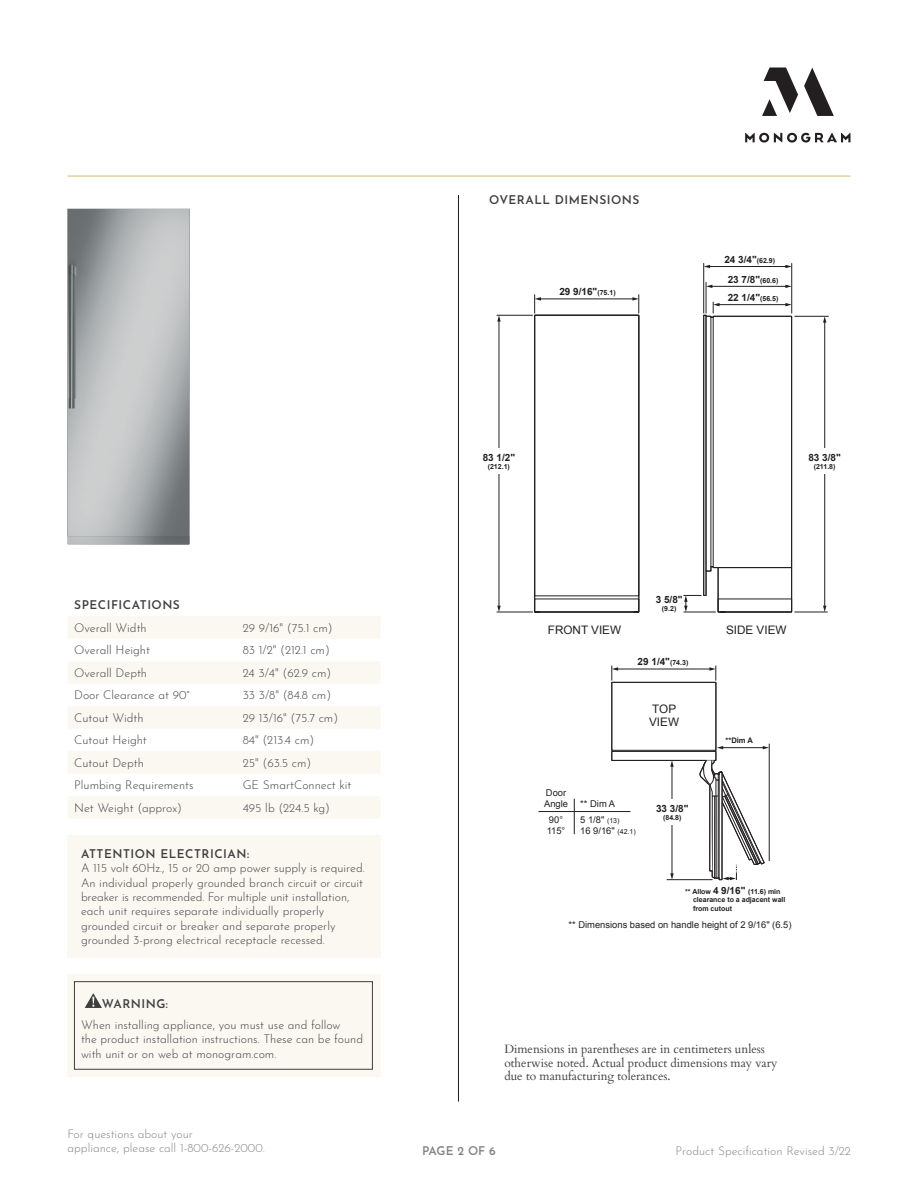
<style>
.page{position:relative;width:918px;height:1188px;background:#fff}
.page>*{position:absolute;margin:0;border:0;box-sizing:border-box;transform-origin:0 0}
.SPECIFATION_COPY{font:300 12px/14.4px "Josefin Sans";color:#3e3e3f}
.FOOT_NOTE{font:12px/13.5px "Cardo";color:#3e3e3f}
.t1{font:300 12px/14.4px "Josefin Sans";color:#808285}
.SPECIFATION_COPY-2{font:600 12px "Josefin Sans";letter-spacing:.04em;color:#3e3e3f}
.NOTES_HEADER{font:600 12px "Josefin Sans";letter-spacing:.04em;color:#3e3e3f}
.t2{font:600 12px "Josefin Sans";letter-spacing:-.015em;color:#808285}
.t3{font:11.7px/12.9px "Arial";color:#231f20}
.t4{font:700 9.9px "Arial";color:#231f20}
.t5{font:9.3px/11.2px "Arial";color:#231f20}
.t6{font:700 7.65px "Arial";color:#231f20}
.t7{font:700 7.05px/8.7px "Arial";color:#231f20}
.s1{font-size:7.05px}
.s2{font-weight:600}
.s3{font-size:9.9px}
</style>
<div class="page">
<hr style="left:458px;top:195px;width:1px;height:907px;background:#231f20">
<hr style="left:68px;top:176px;width:782px;height:1px;background:#dcbf7e">
<svg style="left:745px;top:68px;width:105px;height:75px"></svg>
<svg style="left:68px;top:616px;width:312px;height:202px;fill:#fbf8f2"></svg>
<hr style="left:703px;top:263px;width:1px;height:50px;background:#231f20">
<hr style="left:791px;top:263px;width:1px;height:50px;background:#231f20">
<hr style="left:709px;top:266px;width:78px;height:1px;background:#231f20">
<svg style="left:704px;top:265px;width:6px;height:3px"></svg>
<svg style="left:785px;top:265px;width:7px;height:3px"></svg>
<hr style="left:497px;top:612px;width:36px;height:1px;background:#231f20">
<hr style="left:497px;top:315px;width:36px;height:1px;background:#231f20">
<hr style="left:499px;top:320px;width:1px;height:287px;background:#231f20">
<svg style="left:497px;top:606px;width:4px;height:6px"></svg>
<svg style="left:497px;top:315px;width:4px;height:7px"></svg>
<hr style="left:795px;top:612px;width:32px;height:1px;background:#231f20">
<hr style="left:795px;top:316px;width:33px;height:1px;background:#231f20">
<hr style="left:824px;top:321px;width:1px;height:286px;background:#231f20">
<svg style="left:823px;top:606px;width:3px;height:6px"></svg>
<svg style="left:823px;top:316px;width:3px;height:7px"></svg>
<hr style="left:706px;top:282px;width:1px;height:31px;background:#231f20">
<hr style="left:711px;top:286px;width:76px;height:1px;background:#231f20">
<svg style="left:706px;top:285px;width:6px;height:3px"></svg>
<svg style="left:785px;top:285px;width:7px;height:3px"></svg>
<div style="left:494px;top:448px;width:9px;height:26px;background:#fff"></div>
<div style="left:821px;top:448px;width:8px;height:26px;background:#fff"></div>
<hr style="left:769px;top:744px;width:1px;height:117px;background:#231f20">
<hr style="left:574px;top:799px;width:1px;height:35px;background:#231f20">
<hr style="left:539px;top:811px;width:91px;height:1px;background:#231f20">
<svg style="left:534px;top:295px;width:105px;height:318px"></svg>
<svg style="left:684px;top:302px;width:108px;height:311px"></svg>
<svg style="left:611px;top:666px;width:158px;height:214px"></svg>
<img style="left:67px;top:209px;width:122px;height:335px">
<div style="left:68px;top:974px;width:313px;height:103px;background:#fbf8f2"></div>
<svg style="left:85px;top:993px;width:17px;height:15px"></svg>
<div style="left:74px;top:981px;width:299px;height:88px;border:1px solid #3e3e3f"></div>
<div style="left:68px;top:835px;width:313px;height:123px;background:#fbf8f2"></div>
<p class="NOTES_HEADER" style="left:489px;top:190px;width:152px">OVERALL DIMENSIONS</p>
<p class="t4" style="left:559px;top:285px;width:58px">29 9/16"<span class="s1">(75.1)</span></p>
<p class="t4" style="left:724px;top:253px;width:52px">24 3/4"<span class="s1">(62.9)</span></p>
<p class="t4" style="left:728px;top:273px;width:52px">23 7/8"<span class="s1">(60.6)</span></p>
<p class="t4" style="left:728px;top:291px;width:52px">22 1/4"<span class="s1">(56.5)</span></p>
<p class="SPECIFATION_COPY-2" style="left:74px;top:595px;width:107px">SPECIFICATIONS</p>
<p class="SPECIFATION_COPY" style="left:74px;top:619px;width:74px">Overall Width</p>
<p class="SPECIFATION_COPY" style="left:243px;top:619px;width:91px">29 9/16" (75.1 cm)</p>
<p class="SPECIFATION_COPY" style="left:74px;top:642px;width:77px">Overall Height</p>
<p class="SPECIFATION_COPY" style="left:243px;top:642px;width:89px">83 1/2" (212.1 cm)</p>
<p class="SPECIFATION_COPY" style="left:74px;top:664px;width:74px">Overall Depth</p>
<p class="SPECIFATION_COPY" style="left:243px;top:664px;width:90px">24 3/4" (62.9 cm)</p>
<p class="SPECIFATION_COPY" style="left:74px;top:687px;width:117px">Door Clearance at 90°</p>
<p class="SPECIFATION_COPY" style="left:243px;top:687px;width:90px">33 3/8" (84.8 cm)</p>
<p class="SPECIFATION_COPY" style="left:74px;top:709px;width:71px">Cutout Width</p>
<p class="SPECIFATION_COPY" style="left:243px;top:709px;width:97px">29 13/16" (75.7 cm)</p>
<p class="SPECIFATION_COPY" style="left:74px;top:732px;width:74px">Cutout Height</p>
<p class="SPECIFATION_COPY" style="left:243px;top:732px;width:73px">84" (213.4 cm)</p>
<p class="SPECIFATION_COPY" style="left:74px;top:754px;width:71px">Cutout Depth</p>
<p class="SPECIFATION_COPY" style="left:243px;top:754px;width:70px">25" (63.5 cm)</p>
<p class="SPECIFATION_COPY" style="left:74px;top:777px;width:121px">Plumbing Requirements</p>
<p class="SPECIFATION_COPY" style="left:243px;top:777px;width:110px">GE SmartConnect kit</p>
<p class="SPECIFATION_COPY" style="left:74px;top:799px;width:109px">Net Weight (approx)</p>
<p class="SPECIFATION_COPY" style="left:243px;top:799px;width:89px">495 lb (224.5 kg)</p>
<p class="SPECIFATION_COPY" style="left:81px;top:845px;width:285px"><span class="s2">ATTENTION ELECTRICIAN:<br></span>A 115 volt 60Hz., 15 or 20 amp power supply is required.<br>An individual properly grounded branch circuit or circuit breaker is recommended. For multiple unit installation, each unit requires separate individually properly grounded circuit or breaker and separate properly grounded 3-prong electrical receptacle recessed.</p>
<p class="SPECIFATION_COPY-2" style="left:102px;top:993px;width:68px">WARNING:</p>
<p class="SPECIFATION_COPY" style="left:81px;top:1016px;width:284px">When installing appliance, you must use and follow<br>the product installation instructions. These can be found with unit or on web at monogram.com.</p>
<p class="t1" style="left:68px;top:1125px;width:199px">For questions about your<br>appliance, please call 1-800-626-2000.</p>
<p class="t4" style="left:483px;top:451px;width:34px">83 1/2"</p>
<p class="t7" style="left:488px;top:462px;width:24px">(212.1)</p>
<p class="t4" style="left:808px;top:451px;width:34px">83 3/8"</p>
<p class="t7" style="left:814px;top:462px;width:23px">(211.8)</p>
<p class="t3" style="left:548px;top:623px;width:75px">FRONT VIEW</p>
<p class="t4" style="left:656px;top:593px;width:28px">3 5/8"</p>
<p class="t7" style="left:662px;top:604px;width:16px">(9.2)</p>
<p class="t4" style="left:638px;top:655px;width:52px">29 1/4"<span class="s1">(74.3)</span></p>
<p class="t3" style="left:649px;top:703px;width:31px">TOP<br>VIEW</p>
<p class="t5" style="left:544px;top:787px;width:25px">Door<br>Angle</p>
<p class="t5" style="left:547px;top:814px;width:20px">90°<br>115°</p>
<p class="t5" style="left:580px;top:796px;width:41px;line-height:15.9px">** Dim A<br>5 1/8" <span class="s1">(13)</span></p>
<p class="t5" style="left:580px;top:825px;width:57px">16 9/16" <span class="s1">(42.1)</span></p>
<p class="t4" style="left:656px;top:802px;width:34px">33 3/8"</p>
<p class="t7" style="left:663px;top:814px;width:20px">(84.8)</p>
<p class="t3" style="left:726px;top:623px;width:62px">SIDE VIEW</p>
<p class="t6" style="left:725px;top:735px;width:29px">**Dim A</p>
<p class="t7" style="left:693px;top:887px;width:94px;text-indent:-8px">** Allow <span class="s3">4 9/16"</span> (11.6) min clearance to a adjacent wall from cutout</p>
<p class="t5" style="left:569px;top:919px;width:225px">** Dimensions based on handle height of 2 9/16" (6.5)</p>
<p class="FOOT_NOTE" style="left:504px;top:1042px;width:275px">Dimensions in parentheses are in centimeters unless otherwise noted. Actual product dimensions may vary due to manufacturing tolerances.</p>
<p class="t2" style="left:422px;top:1140px;width:75px">PAGE 2 OF 6</p>
<p class="t1" style="left:676px;top:1142px;width:177px">Product Specification Revised 3/22</p>
</div>
